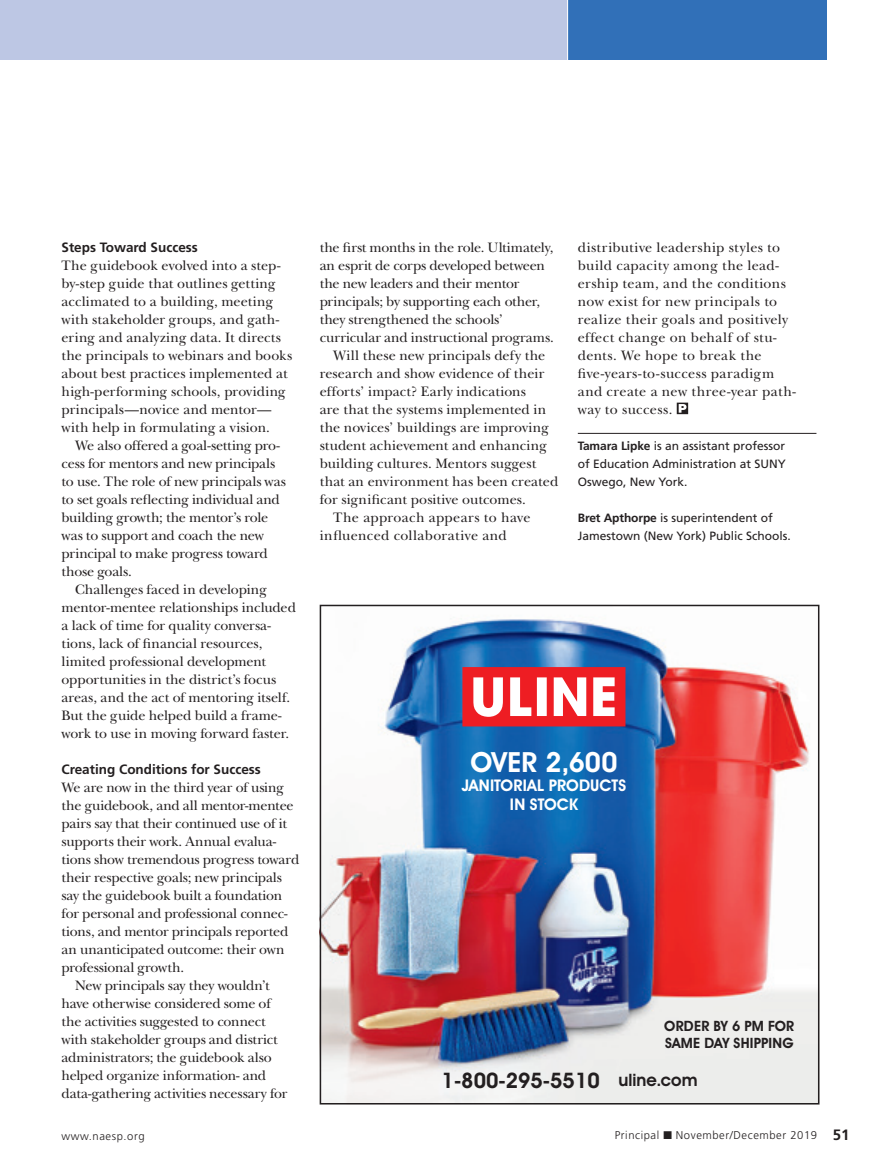
<style>
.page{position:relative;width:878px;height:1175px;background:#fff}
.page>*{position:absolute;margin:0;border:0;box-sizing:border-box;transform-origin:0 0}
.t1{font:54px "Uline Two Knine";color:#ee1d23}
.t2{font:700 27.75px "Uline Two Knine";letter-spacing:.005em;color:#fff}
.t3{font:700 21.3px "Uline Two Knine";color:#231f20}
.t4{font:700 16.05px/19px "Uline Two Knine";letter-spacing:.005em;color:#fff;text-align:center}
.Body_Indent{font:14.25px/18px "New Baskerville";color:#231f20}
.Body_NoIndent{font:14.25px/18px "New Baskerville";letter-spacing:-.005em;color:#231f20}
.Body_Indent-2{font:14.25px/18px "New Baskerville";letter-spacing:.025em;color:#231f20}
.t5{font:700 14.25px/17.1px "Uline Two Knine";letter-spacing:.015em;color:#231f20}
.Subhead{font:700 13.5px "Frutiger";color:#231f20}
.AuthorBio{font:12px/18px "Frutiger";color:#231f20;text-align:justify}
.t6{font:300 11.25px "Frutiger";letter-spacing:.05em;color:#231f20}
.s1{font-weight:700}
.s2{font-size:17.1px}
.s3{font-weight:700;font-size:15px}
</style>
<div class="page">
<div style="left:567px;top:0;width:260px;height:60px;background:#3170b8"></div>
<div style="left:0;top:0;width:567px;height:60px;background:#bdc7e4"></div>
<hr style="left:567px;top:0;width:1px;height:60px;background:#fff">
<hr style="left:578px;top:433px;width:238px;height:1px;background:#231f20">
<svg style="left:676px;top:402px;width:12px;height:12px"></svg>
<img style="left:323px;top:619px;width:493px;height:482px">
<div style="left:320px;top:604px;width:499px;height:500px;border:2px solid #231f20"></div>
<div style="left:468px;top:671px;width:155px;height:51px;background:#fff"></div>
<p class="Subhead" style="left:62px;top:239px;width:138px">Steps Toward Success</p>
<p class="Body_NoIndent" style="left:62px;top:256px;width:232px">The guidebook evolved into a step&shy;by-step guide that outlines getting acclimated to a building, meeting with stakeholder groups, and gath&shy;ering and analyzing data. It directs the principals to webinars and books about best practices implemented at high-performing schools, providing principals—novice and mentor— with help in formulating a vision.</p>
<p class="Body_Indent" style="left:62px;top:436px;width:226px;text-indent:14px">We also offered a goal-setting pro&shy;cess for mentors and new principals to use. The role of new principals was to set goals reflecting individual and building growth; the mentor’s role was to support and coach the new principal to make progress toward those goals.</p>
<p class="Body_Indent" style="left:62px;top:580px;width:236px;text-indent:14px">Challenges faced in developing mentor-mentee relationships included a lack of time for quality conversa&shy;tions, lack of financial resources, limited professional development opportunities in the district’s focus areas, and the act of mentoring itself.<br>But the guide helped build a frame&shy;work to use in moving forward faster.</p>
<p class="Subhead" style="left:62px;top:761px;width:201px">Creating Conditions for Success</p>
<p class="Body_NoIndent" style="left:62px;top:778px;width:239px">We are now in the third year of using the guidebook, and all mentor-mentee pairs say that their continued use of it supports their work. Annual evalua&shy;tions show tremendous progress toward their respective goals; new principals say the guidebook built a foundation for personal and professional connec&shy;tions, and mentor principals reported an unanticipated outcome: their own professional growth.</p>
<p class="Body_Indent" style="left:62px;top:976px;width:227px;text-indent:14px">New principals say they wouldn’t have otherwise considered some of the activities suggested to connect with stakeholder groups and district administrators; the guidebook also helped organize information- and data-gathering activities necessary for</p>
<p class="Body_Indent" style="left:320px;top:238px;width:236px">the first months in the role. Ultimately, an esprit de corps developed between the new leaders and their mentor principals; by supporting each other, they strengthened the schools’ curricular and instructional programs.</p>
<p class="Body_Indent" style="left:320px;top:346px;width:240px;text-indent:14px">Will these new principals defy the research and show evidence of their efforts’ impact? Early indications<br>are that the systems implemented in the novices’ buildings are improving student achievement and enhancing building cultures. Mentors suggest that an environment has been created for significant positive outcomes.</p>
<p class="Body_Indent-2" style="left:320px;top:508px;width:212px;text-indent:14px">The approach appears to have influenced collaborative and</p>
<p class="Body_Indent-2" style="left:578px;top:238px;width:220px">distributive leadership styles to build capacity among the lead&shy;ership team, and the conditions now exist for new principals to realize their goals and positively effect change on behalf of stu&shy;dents. We hope to break the five-years-to-success paradigm and create a new three-year path&shy;way to success.</p>
<p class="AuthorBio" style="left:578px;top:437px;width:210px"><span class="s1">Tamara Lipke</span> is an assistant professor of Education Administration at SUNY Oswego, New York.</p>
<p class="AuthorBio" style="left:578px;top:509px;width:214px"><span class="s1">Bret Apthorpe</span> is superintendent of<br>Jamestown (New York) Public Schools.</p>
<p class="t1" style="left:462px;top:663px;width:165px">π</p>
<p class="t2" style="left:470px;top:745px;width:149px">OVER 2,600</p>
<p class="t4" style="left:461px;top:776px;width:166px">JANITORIAL PRODUCTS<br>IN STOCK</p>
<p class="t5" style="left:664px;top:1016px;width:132px">ORDER BY 6 PM FOR<br>SAME DAY SHIPPING</p>
<p class="t3" style="left:441px;top:1067px;width:257px">1-800-295-5510 <span class="s2">uline.com</span></p>
<p class="t6" style="left:62px;top:1129px;width:85px">www.naesp.org</p>
<p class="t6" style="left:614px;top:1129px;width:236px">Principal ■ November/December 2019 <span class="s3">51</span></p>
</div>
